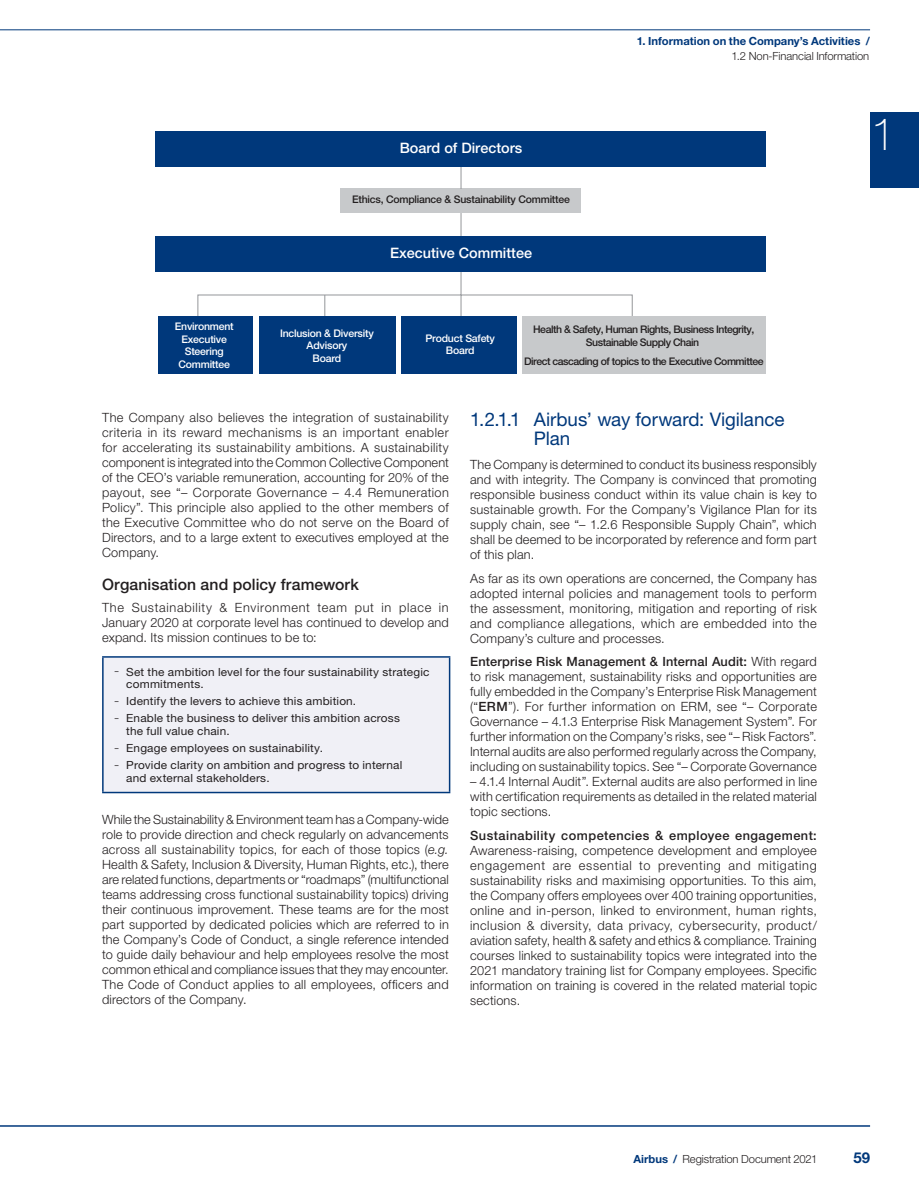
<style>
.page{position:relative;width:919px;height:1191px;background:#fff}
.page>*{position:absolute;margin:0;border:0;box-sizing:border-box;transform-origin:0 0}
.t1{font:100 45px "Helvetica Neue LT Std";color:#fff}
.t2{font:18.75px/19.5px "Helvetica Neue LT Std";letter-spacing:-.005em;color:#00387b}
.t3{font:500 15.75px "Helvetica Neue LT Std";letter-spacing:.005em;color:#231f20}
.t4{font:700 15px "Helvetica Neue LT Std";color:#00387b}
.t5{font:500 14.4px "Helvetica Neue LT Std";color:#fff}
.t6{font:300 12.75px/15px "Helvetica Neue LT Std";letter-spacing:.01em;color:#231f20;text-align:justify}
.t7{font:500 12.75px "Helvetica Neue LT Std";letter-spacing:.035em;color:#231f20}
.t8{font:11.25px/12.8px "Helvetica Neue LT Std";letter-spacing:.015em;color:#231f20;scale:1.05 1}
.t9{font:300 11.25px "Helvetica Neue LT Std";letter-spacing:-.01em;color:#231f20}
.t10{font:700 11.25px "Helvetica Neue LT Std";color:#00387b}
.t11{font:500 10.5px/12.6px "Helvetica Neue LT Std";letter-spacing:-.045em;color:#231f20;text-align:center}
.t12{font:500 10.5px/12.6px "Helvetica Neue LT Std";letter-spacing:-.02em;color:#fff;text-align:center}
.t13{font:500 10.5px "Helvetica Neue LT Std";letter-spacing:-.02em;color:#231f20}
.s1{font-weight:100;font-stretch:condensed;font-size:19.5px}
.s2{font-style:italic}
.s3{font-weight:500}
.s4{font-weight:700;color:#00387b}
</style>
<div class="page">
<hr style="left:0;top:30px;width:870px;height:1px;background:#00387b">
<hr style="left:0;top:1125px;width:870px;height:1px;background:#00387b">
<div style="left:870px;top:112px;width:48px;height:76px;background:#00387b"></div>
<div style="left:340px;top:189px;width:240px;height:24px;background:#c7c9cb"></div>
<div style="left:401px;top:316px;width:116px;height:57px;background:#00387b"></div>
<div style="left:522px;top:316px;width:243px;height:57px;background:#c7c9cb"></div>
<div style="left:158px;top:316px;width:95px;height:57px;background:#00387b"></div>
<div style="left:258px;top:316px;width:137px;height:57px;background:#00387b"></div>
<svg style="left:460px;top:166px;width:1px;height:23px"></svg>
<svg style="left:460px;top:213px;width:1px;height:23px"></svg>
<div style="left:155px;top:131px;width:610px;height:35px;background:#00387b"></div>
<div style="left:155px;top:236px;width:610px;height:35px;background:#00387b"></div>
<svg style="left:197px;top:271px;width:264px;height:45px"></svg>
<div style="left:460px;top:295px;width:172px;height:21px;border:1px solid #949699"></div>
<div style="left:103px;top:657px;width:346px;height:135px;background:#f0f0f6"></div>
<hr style="left:102px;top:656px;width:348px;height:1px;background:#00387b">
<hr style="left:102px;top:657px;width:2px;height:134px;background:#00387b">
<hr style="left:449px;top:657px;width:1px;height:134px;background:#00387b">
<hr style="left:102px;top:791px;width:348px;height:2px;background:#00387b">
<p class="t10" style="left:636px;top:34px;width:235px">1. Information on the Company’s Activities /</p>
<p class="t12" style="left:175px;top:320px;width:60px">Environment<br>Executive<br>Steering<br>Committee</p>
<p class="t5" style="left:399px;top:140px;width:124px">Board of Directors</p>
<p class="t13" style="left:352px;top:193px;width:219px">Ethics, Compliance &amp; Sustainability Committee</p>
<p class="t5" style="left:390px;top:245px;width:143px">Executive Committee</p>
<p class="t9" style="left:731px;top:49px;width:139px">1.2 Non-Financial Information</p>
<h1 class="t1" style="left:870px;top:108px;width:27px">1</h1>
<p class="t12" style="left:280px;top:326px;width:95px">Inclusion &amp; Diversity<br>Advisory<br>Board</p>
<p class="t12" style="left:425px;top:331px;width:71px">Product Safety<br>Board</p>
<p class="t11" style="left:533px;top:323px;width:223px">Health &amp; Safety, Human Rights, Business Integrity,<br>Sustainable Supply Chain</p>
<p class="t11" style="left:524px;top:355px;width:241px">Direct cascading of topics to the Executive Committee</p>
<p class="t6" style="left:102px;top:409px;width:348px">The Company also believes the integration of sustainability criteria in its reward mechanisms is an important enabler for accelerating its sustainability ambitions. A sustainability component is integrated into the Common Collective Component of the CEO’s variable remuneration, accounting for 20% of the payout, see “– Corporate Governance – 4.4 Remuneration Policy”. This principle also applied to the other members of the Executive Committee who do not serve on the Board of Directors, and to a large extent to executives employed at the Company.</p>
<p class="t3" style="left:102px;top:575px;width:258px">Organisation and policy framework</p>
<p class="t6" style="left:102px;top:599px;width:348px">The Sustainability &amp; Environment team put in place in January 2020 at corporate level has continued to develop and expand. Its mission continues to be to:</p>
<p class="t8" style="left:126px;top:665px;width:290px;text-indent:-13px"><span class="s1">-</span> Set the ambition level for the four sustainability strategic commitments.</p>
<p class="t8" style="left:113px;top:695px;width:233px"><span class="s1">-</span> Identify the levers to achieve this ambition.</p>
<p class="t8" style="left:126px;top:712px;width:262px;text-indent:-13px"><span class="s1">-</span> Enable the business to deliver this ambition across the full value chain.</p>
<p class="t8" style="left:113px;top:741px;width:201px"><span class="s1">-</span> Engage employees on sustainability.</p>
<p class="t8" style="left:126px;top:758px;width:264px;text-indent:-13px"><span class="s1">-</span> Provide clarity on ambition and progress to internal and external stakeholders.</p>
<p class="t6" style="left:102px;top:811px;width:348px">While the Sustainability &amp; Environment team has a Company-wide role to provide direction and check regularly on advancements across all sustainability topics, for each of those topics (<span class="s2">e.g.<br></span>Health &amp; Safety, Inclusion &amp; Diversity, Human Rights, etc.), there are related functions, departments or “roadmaps” (multifunctional teams addressing cross functional sustainability topics) driving their continuous improvement. These teams are for the most part supported by dedicated policies which are referred to in the Company’s Code of Conduct, a single reference intended to guide daily behaviour and help employees resolve the most common ethical and compliance issues that they may encounter.<br>The Code of Conduct applies to all employees, officers and directors of the Company.</p>
<h2 class="t2" style="left:534px;top:409px;width:252px;text-indent:-64px">1.2.1.1 Airbus’ way forward: Vigilance<br>Plan</h2>
<p class="t6" style="left:470px;top:457px;width:348px">The Company is determined to conduct its business responsibly and with integrity. The Company is convinced that promoting responsible business conduct within its value chain is key to sustainable growth. For the Company’s Vigilance Plan for its supply chain, see “– 1.2.6 Responsible Supply Chain”, which shall be deemed to be incorporated by reference and form part of this plan.</p>
<p class="t6" style="left:470px;top:570px;width:348px">As far as its own operations are concerned, the Company has adopted internal policies and management tools to perform the assessment, monitoring, mitigation and reporting of risk and compliance allegations, which are embedded into the Company’s culture and processes.</p>
<p class="t6" style="left:470px;top:653px;width:348px"><span class="s3">Enterprise Risk Management &amp; Internal Audit:</span> With regard to risk management, sustainability risks and opportunities are fully embedded in the Company’s Enterprise Risk Management (“<span class="s3">ERM</span>”). For further information on ERM, see “– Corporate Governance – 4.1.3 Enterprise Risk Management System”. For further information on the Company’s risks, see “– Risk Factors”.<br>Internal audits are also performed regularly across the Company, including on sustainability topics. See “– Corporate Governance</p>
<p class="t6" style="left:470px;top:773px;width:348px">– 4.1.4 Internal Audit”. External audits are also performed in line with certification requirements as detailed in the related material topic sections.</p>
<p class="t7" style="left:470px;top:827px;width:348px">Sustainability competencies &amp; employee engagement:</p>
<p class="t6" style="left:470px;top:842px;width:348px">Awareness-raising, competence development and employee engagement are essential to preventing and mitigating sustainability risks and maximising opportunities. To this aim, the Company offers employees over 400 training opportunities, online and in-person, linked to environment, human rights, inclusion &amp; diversity, data privacy, cybersecurity, product/ aviation safety, health &amp; safety and ethics &amp; compliance. Training courses linked to sustainability topics were integrated into the 2021 mandatory training list for Company employees. Specific information on training is covered in the related material topic sections.</p>
<p class="t9" style="left:633px;top:1152px;width:186px"><span class="s4">Airbus /</span> Registration Document 2021</p>
<p class="t4" style="left:853px;top:1148px;width:18px">59</p>
</div>
